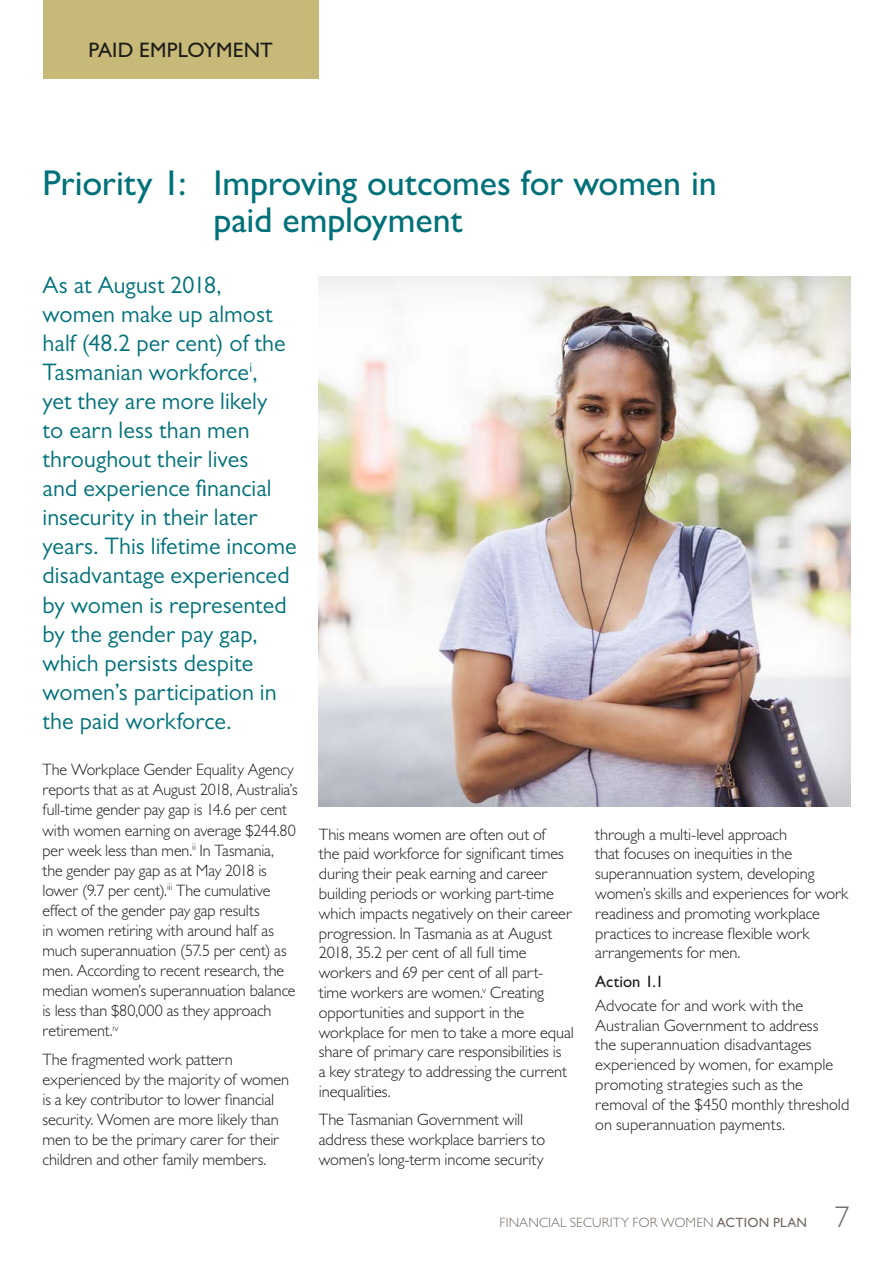
<style>
.page{position:relative;width:893px;height:1263px;background:#fff}
.page>*{position:absolute;margin:0;border:0;box-sizing:border-box;transform-origin:0 0}
.H1{font:500 36px/37.5px "Gill Sans MT Pro";letter-spacing:-.005em;color:#007179}
.t1{font:300 30px "Gill Sans MT Pro";color:#706f6f}
.Intro_para{font:24px/29.1px "Gill Sans MT Pro";letter-spacing:.005em;color:#007179}
.pullout_quote{font:500 21px "Gill Sans MT Pro";color:#1d1d1b}
.body{font:300 16.5px/19.8px "Gill Sans MT Pro";letter-spacing:-.01em;color:#1d1d1b}
.body-2{font:500 16.5px "Gill Sans MT Pro";color:#1d1d1b}
.t2{font:300 13.5px "Gill Sans MT Pro";letter-spacing:.01em;color:#726961}
.s1{font-weight:500}
</style>
<div class="page">
<div style="left:43px;top:0;width:276px;height:79px;background:#c7b977"></div>
<img style="left:319px;top:276px;width:531px;height:531px">
<p class="pullout_quote" style="left:88px;top:37px;width:186px">PAID EMPLOYMENT</p>
<p class="H1" style="left:214px;top:163px;width:505px;text-indent:-171px">Priority 1: Improving outcomes for women in paid employment</p>
<p class="Intro_para" style="left:43px;top:270px;width:256px">As at August 2018, women make up almost half (48.2 per cent) of the<br>Tasmanian workforce<sup>i</sup>,<br>yet they are more likely<br>to earn less than men throughout their lives<br>and experience financial insecurity in their later years. This lifetime income disadvantage experienced by women is represented by the gender pay gap, which persists despite women’s participation in the paid workforce.</p>
<p class="body" style="left:43px;top:759px;width:257px">The Workplace Gender Equality Agency reports that as at August 2018, Australia’s full-time gender pay gap is 14.6 per cent with women earning on average $244.80 per week less than men.<sup>ii</sup> In Tasmania, the gender pay gap as at May 2018 is lower (9.7 per cent).<sup>iii</sup> The cumulative effect of the gender pay gap results<br>in women retiring with around half as much superannuation (57.5 per cent) as men. According to recent research, the median women’s superannuation balance is less than $80,000 as they approach retirement.<sup>iv</sup></p>
<p class="body" style="left:43px;top:1049px;width:248px">The fragmented work pattern experienced by the majority of women is a key contributor to lower financial security. Women are more likely than men to be the primary carer for their children and other family members.</p>
<p class="body" style="left:319px;top:824px;width:257px">This means women are often out of<br>the paid workforce for significant times during their peak earning and career building periods or working part-time which impacts negatively on their career progression. In Tasmania as at August 2018, 35.2 per cent of all full time workers and 69 per cent of all part&shy;time workers are women.<sup>v</sup> Creating opportunities and support in the workplace for men to take a more equal share of primary care responsibilities is<br>a key strategy to addressing the current inequalities.</p>
<p class="body" style="left:319px;top:1110px;width:228px">The Tasmanian Government will address these workplace barriers to women’s long-term income security</p>
<p class="body" style="left:595px;top:824px;width:255px">through a multi-level approach<br>that focuses on inequities in the superannuation system, developing women’s skills and experiences for work readiness and promoting workplace practices to increase flexible work arrangements for men.</p>
<p class="body-2" style="left:595px;top:971px;width:70px">Action 1.1</p>
<p class="body" style="left:595px;top:995px;width:256px">Advocate for and work with the Australian Government to address<br>the superannuation disadvantages experienced by women, for example promoting strategies such as the removal of the $450 monthly threshold on superannuation payments.</p>
<p class="t2" style="left:500px;top:1214px;width:309px">FINANCIAL SECURITY FOR WOMEN <span class="s1">ACTION PLAN</span></p>
<h2 class="t1" style="left:835px;top:1198px;width:16px">7</h2>
</div>
